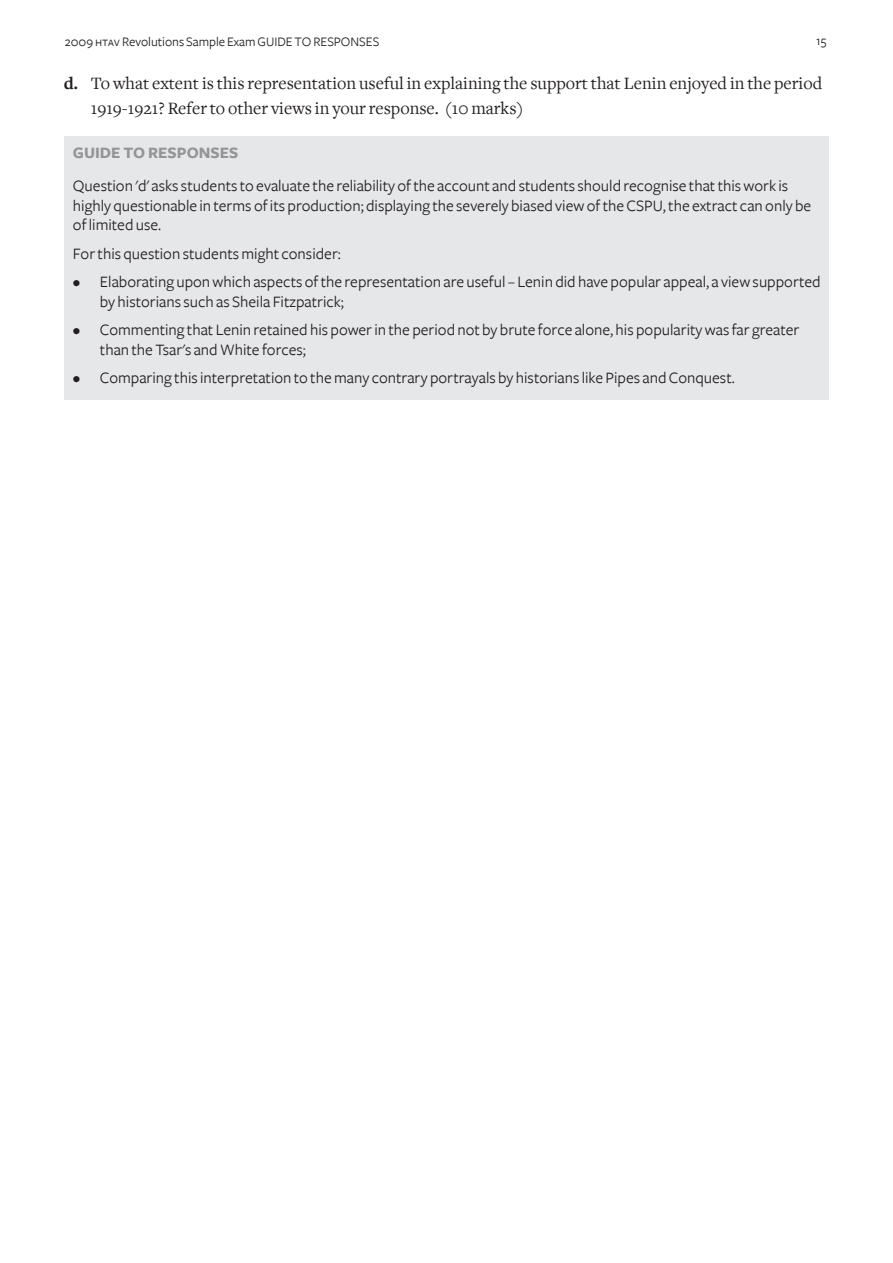
<style>
.page{position:relative;width:893px;height:1263px;background:#fff}
.page>*{position:absolute;margin:0;border:0;box-sizing:border-box;transform-origin:0 0}
.t1{font:18px/25.2px "Freight Text";color:#231f20}
.t2{font:16.5px/19.8px "Freight Sans";color:#231f20}
.t3{font:700 16.5px "Freight Sans";color:#939598}
.t4{font:13.5px "Freight Sans";color:#231f20}
.s1{font-family:"Freight Sans Book SC"}
.s2{font-weight:700}
</style>
<div class="page">
<div style="left:64px;top:137px;width:765px;height:263px;background:#e6e7e9"></div>
<p class="t4" style="left:65px;top:35px;width:316px">2009 <span class="s1">htav</span> Revolutions Sample Exam GUIDE TO RESPONSES</p>
<p class="t4" style="left:816px;top:33px;width:12px">15</p>
<p class="t1" style="left:91px;top:71px;width:733px;text-indent:-27px"><span class="s2">d.</span> To what extent is this representation useful in explaining the support that Lenin enjoyed in the period<br>1919-1921? Refer to other views in your response. (10 marks)</p>
<p class="t3" style="left:73px;top:144px;width:167px">GUIDE TO RESPONSES</p>
<p class="t2" style="left:73px;top:176px;width:740px">Question 'd' asksstudentsto evaluate the reliability ofthe account and studentsshould recognise thatthiswork is highly questionable in terms ofits production; displaying the severely biased viewoftheCSPU,the extract can only be of limited use.</p>
<p class="t2" style="left:73px;top:244px;width:270px">Forthis question studentsmight consider:</p>
<p class="t2" style="left:100px;top:272px;width:722px;text-indent:-27px">• Elaborating upon which aspects of the representation are useful – Lenin did have popular appeal, a view supported by historianssuch as Sheila Fitzpatrick;</p>
<p class="t2" style="left:100px;top:320px;width:701px;text-indent:-27px">• Commenting that Lenin retained his powerin the period not by brute force alone, his popularitywasfar greater than the Tsar's andWhite forces;</p>
<p class="t2" style="left:73px;top:368px;width:663px">• Comparing thisinterpretation to themany contrary portrayals by historianslike Pipes andConquest.</p>
</div>
